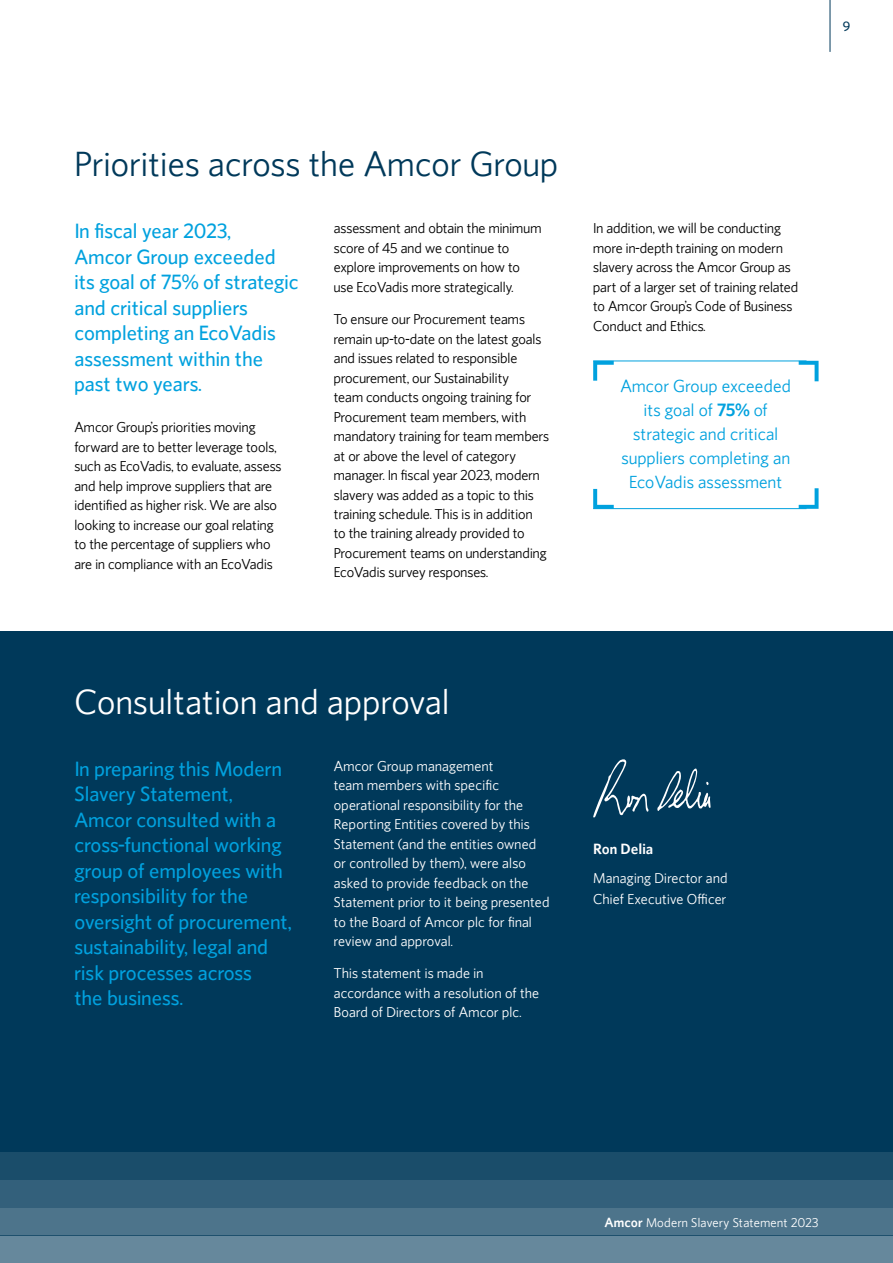
<style>
.page{position:relative;width:893px;height:1263px;background:#fff}
.page>*{position:absolute;margin:0;border:0;box-sizing:border-box;transform-origin:0 0}
.t1{font:33px "Amcor Pro";color:#00395a}
.t2{font:33px "Amcor Pro";color:#fff}
.t3{font:500 19.5px/25.5px "Amcor Pro";color:#00a1de}
.t4{font:16.5px/24px "Amcor Pro";color:#00a1de;text-align:center}
.t5{font:600 15px "Amcor Pro";color:#fff}
.t6{font:13.5px/19.5px "Amcor Pro";letter-spacing:-.015em;color:#000}
.t7{font:13.5px/19.5px "Amcor Pro";color:#fff}
.t8{font:500 12.75px "Amcor Pro";color:#00395a}
.t9{font:12px "Amcor Pro";letter-spacing:.01em;color:#fff}
.s1{font-weight:600;font-size:18px}
.s2{font-weight:600;font-size:13.5px}
</style>
<div class="page">
<div style="left:0;top:1152px;width:893px;height:28px;background:#1a4d6a"></div>
<div style="left:0;top:1180px;width:893px;height:28px;background:#33607b"></div>
<div style="left:0;top:1208px;width:893px;height:27px;background:#4d748b"></div>
<div style="left:0;top:1235px;width:893px;height:28px;background:#66889c"></div>
<div style="left:0;top:631px;width:893px;height:521px;background:#00395a"></div>
<hr style="left:593px;top:361px;width:213px;height:1px;background:#00a1de">
<svg style="left:593px;top:361px;width:21px;height:20px"></svg>
<svg style="left:799px;top:361px;width:20px;height:20px"></svg>
<svg style="left:593px;top:489px;width:21px;height:19px"></svg>
<svg style="left:799px;top:488px;width:20px;height:21px"></svg>
<hr style="left:593px;top:508px;width:213px;height:1px;background:#00a1de">
<svg style="left:593px;top:759px;width:55px;height:59px"></svg>
<svg style="left:657px;top:768px;width:54px;height:43px"></svg>
<hr style="left:830px;top:0;width:1px;height:52px;background:#00395a">
<p class="t8" style="left:843px;top:18px;width:9px">9</p>
<h1 class="t1" style="left:74px;top:142px;width:486px">Priorities across the Amcor Group</h1>
<h2 class="t3" style="left:74px;top:218px;width:226px">In fiscal year 2023,<br>Amcor Group exceeded its goal of 75% of strategic and critical suppliers completing an EcoVadis assessment within the past two years.</h2>
<p class="t6" style="left:74px;top:417px;width:209px">Amcor Group’s priorities moving forward are to better leverage tools, such as EcoVadis, to evaluate, assess and help improve suppliers that are identified as higher risk. We are also looking to increase our goal relating to the percentage of suppliers who are in compliance with an EcoVadis</p>
<p class="t6" style="left:334px;top:218px;width:209px">assessment and obtain the minimum score of 45 and we continue to explore improvements on how to use EcoVadis more strategically.</p>
<p class="t6" style="left:334px;top:309px;width:217px">To ensure our Procurement teams remain up-to-date on the latest goals and issues related to responsible procurement, our Sustainability<br>team conducts ongoing training for Procurement team members, with mandatory training for team members at or above the level of category manager. In fiscal year 2023, modern slavery was added as a topic to this training schedule. This is in addition<br>to the training already provided to Procurement teams on understanding EcoVadis survey responses.</p>
<p class="t6" style="left:593px;top:218px;width:207px">In addition, we will be conducting more in-depth training on modern slavery across the Amcor Group as part of a larger set of training related to Amcor Group’s Code of Business<br>Conduct and Ethics.</p>
<p class="t4" style="left:620px;top:373px;width:173px">Amcor Group exceeded its goal of <span class="s1">75%</span> of strategic and critical suppliers completing an<br>EcoVadis assessment</p>
<h1 class="t2" style="left:74px;top:679px;width:377px">Consultation and approval</h1>
<h2 class="t3" style="left:74px;top:755px;width:219px">In preparing this Modern<br>Slavery Statement,<br>Amcor consulted with a cross-functional working group of employees with responsibility for the oversight of procurement, sustainability, legal and risk processes across<br>the business.</h2>
<p class="t7" style="left:334px;top:755px;width:217px">Amcor Group management<br>team members with specific operational responsibility for the<br>Reporting Entities covered by this<br>Statement (and the entities owned or controlled by them), were also asked to provide feedback on the<br>Statement prior to it being presented to the Board of Amcor plc for final review and approval.</p>
<p class="t7" style="left:334px;top:963px;width:207px">This statement is made in accordance with a resolution of the<br>Board of Directors of Amcor plc.</p>
<p class="t5" style="left:593px;top:839px;width:61px">Ron Delia</p>
<p class="t7" style="left:593px;top:867px;width:136px;line-height:21px">Managing Director and<br>Chief Executive Officer</p>
<p class="t9" style="left:605px;top:1214px;width:215px"><span class="s2">Amcor</span> Modern Slavery Statement 2023</p>
</div>
